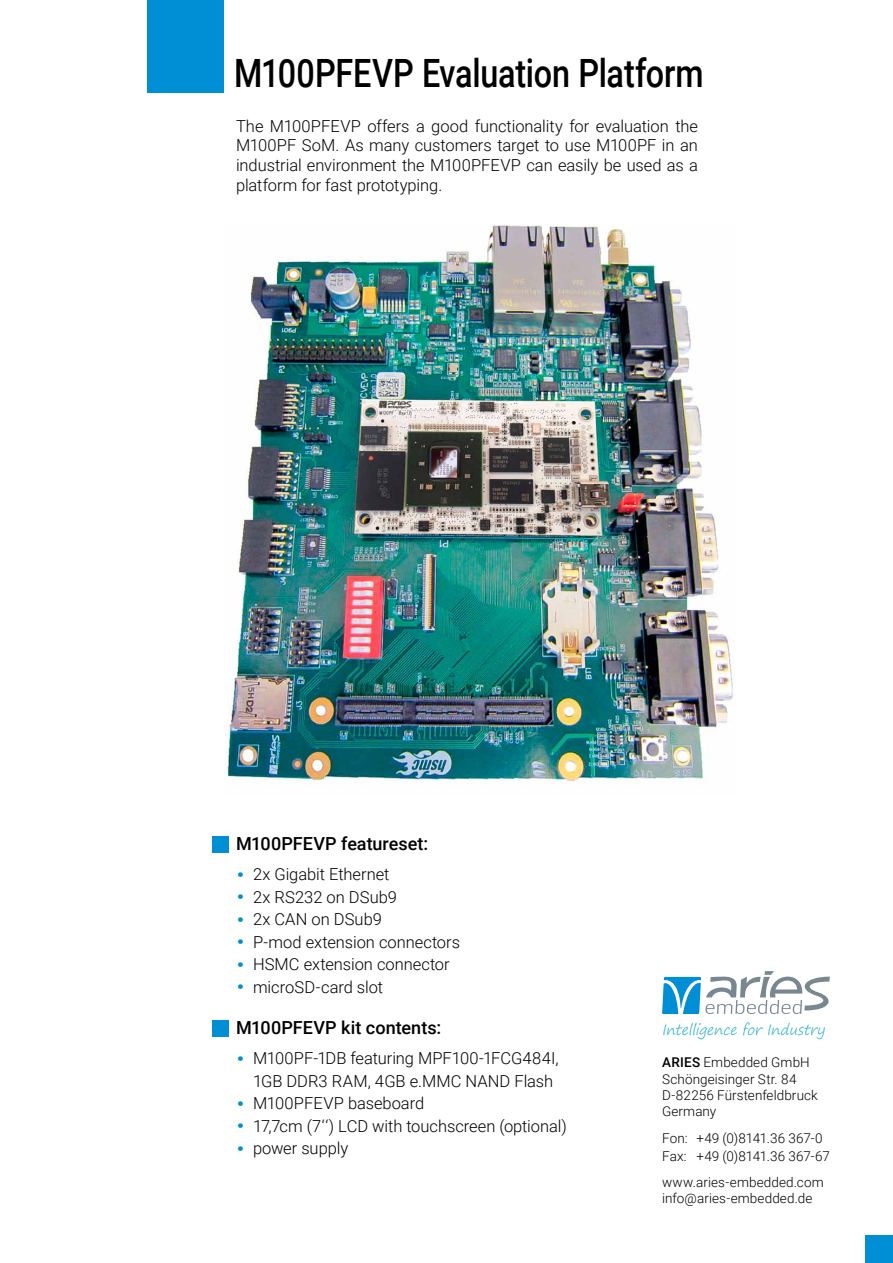
<style>
.page{position:relative;width:893px;height:1263px;background:#fff}
.page>*{position:absolute;margin:0;border:0;box-sizing:border-box;transform-origin:0 0}
.t1{font:500 39px "Roboto";letter-spacing:-.005em;color:#000;scale:.83 1}
.t2{font:500 18px "Roboto";color:#000}
.t3{font:300 16.5px/22.5px "Roboto";color:#000}
.t4{font:300 13.5px/16.2px "Roboto";letter-spacing:.01em;color:#000}
.s1{font-weight:700;font-size:30px;color:#008fd4}
.s2{font-weight:500}
</style>
<div class="page">
<svg style="left:662px;top:971px;width:168px;height:43px"></svg>
<svg style="left:663px;top:1022px;width:74px;height:17px"></svg>
<svg style="left:743px;top:1022px;width:82px;height:17px"></svg>
<div style="left:147px;top:0;width:77px;height:92px;background:#008fd4"></div>
<div style="left:865px;top:1235px;width:28px;height:28px;background:#008fd4"></div>
<div style="left:212px;top:836px;width:17px;height:16px;background:#008fd4"></div>
<div style="left:212px;top:1020px;width:17px;height:16px;background:#008fd4"></div>
<img style="left:226px;top:224px;width:508px;height:561px">
<h1 class="t1" style="left:234px;top:46px;width:567px">M100PFEVP Evaluation Platform</h1>
<p class="t3" style="left:236px;top:115px;width:464px;line-height:19.8px;text-align:justify">The M100PFEVP offers a good functionality for evaluation the M100PF SoM. As many customers target to use M100PF in an industrial environment the M100PFEVP can easily be used as a platform for fast prototyping.</p>
<p class="t2" style="left:236px;top:831px;width:194px">M100PFEVP featureset:</p>
<p class="t3" style="left:236px;top:863px;width:226px"><span class="s1">·</span> 2x Gigabit Ethernet<br><span class="s1">·</span> 2x RS232 on DSub9<br><span class="s1">·</span> 2x CAN on DSub9<br><span class="s1">·</span> P-mod extension connectors <span class="s1">·</span> HSMC extension connector <span class="s1">·</span> microSD-card slot</p>
<p class="t2" style="left:236px;top:1015px;width:207px">M100PFEVP kit contents:</p>
<p class="t3" style="left:236px;top:1046px;width:324px"><span class="s1">·</span> M100PF-1DB featuring MPF100-1FCG484I,</p>
<p class="t3" style="left:253px;top:1069px;width:302px">1GB DDR3 RAM, 4GB e.MMC NAND Flash</p>
<p class="t3" style="left:236px;top:1091px;width:190px"><span class="s1">·</span> M100PFEVP baseboard</p>
<p class="t3" style="left:236px;top:1114px;width:332px"><span class="s1">·</span> 17,7cm (7‘‘) LCD with touchscreen (optional)</p>
<p class="t3" style="left:236px;top:1136px;width:114px"><span class="s1">·</span> power supply</p>
<p class="t4" style="left:662px;top:1054px;width:157px"><span class="s2">ARIES</span> Embedded GmbH<br>Schöngeisinger Str. 84<br>D-82256 Fürstenfeldbruck<br>Germany</p>
<p class="t4" style="left:662px;top:1129px;width:169px;line-height:18px">Fon: +49 (0)8141.36 367-0<br>Fax: +49 (0)8141.36 367-67</p>
<p class="t4" style="left:662px;top:1173px;width:163px">www.aries-embedded.com info@aries-embedded.de</p>
</div>
